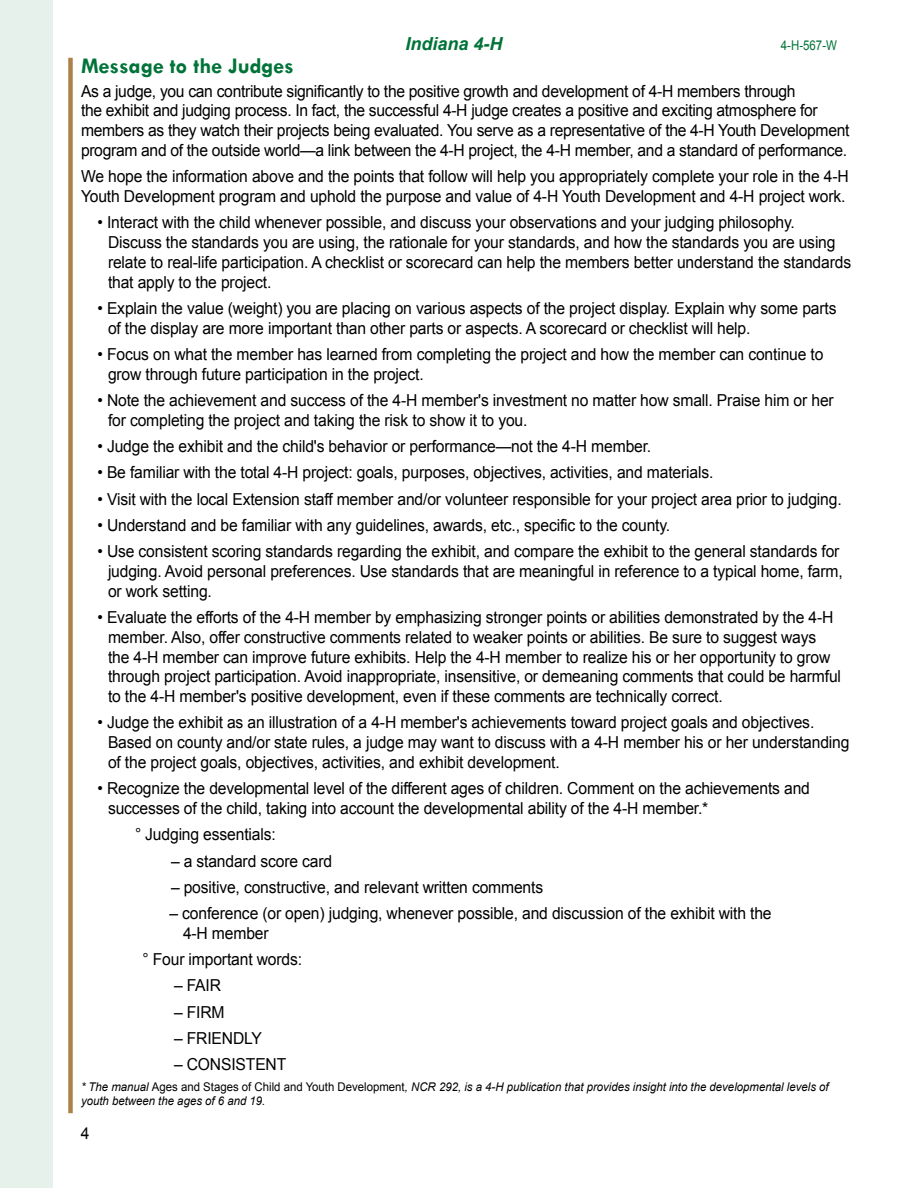
<style>
.page{position:relative;width:918px;height:1188px;background:#fff}
.page>*{position:absolute;margin:0;border:0;box-sizing:border-box;transform-origin:0 0}
.Subhead_2{font:700 22.5px "Tw Cen";color:#007338}
.t1{font:italic 700 18px "Arial";color:#007338}
.Body_text{font:16.5px/19.8px "Arial";letter-spacing:-.01em;color:#000;scale:.95 1}
.t2{font:13.5px "Arial";color:#007338;scale:.85 1}
.Body_text-2{font:italic 12px/14.4px "Arial";color:#000;scale:.95 1}
.s1{font-style:normal}
</style>
<div class="page">
<div style="left:0;top:0;width:52px;height:1188px;background:#e6f1eb"></div>
<div style="left:68px;top:58px;width:5px;height:1055px;background:#ad8249"></div>
<p class="t1" style="left:405px;top:34px;width:99px">Indiana 4-H</p>
<p class="t2" style="left:781px;top:38px;width:68px">4-H-567-W</p>
<p class="Subhead_2" style="left:81px;top:53px;width:214px">Message to the Judges</p>
<p class="Body_text" style="left:81px;top:81px;width:810px">As a judge, you can contribute significantly to the positive growth and development of 4-H members through<br>the exhibit and judging process. In fact, the successful 4-H judge creates a positive and exciting atmosphere for members as they watch their projects being evaluated. You serve as a representative of the 4-H Youth Development program and of the outside world—a link between the 4-H project, the 4-H member, and a standard of performance.</p>
<p class="Body_text" style="left:81px;top:167px;width:810px">We hope the information above and the points that follow will help you appropriately complete your role in the 4-H<br>Youth Development program and uphold the purpose and value of 4-H Youth Development and 4-H project work.</p>
<p class="Body_text" style="left:108px;top:213px;width:784px;text-indent:-10px">• Interact with the child whenever possible, and discuss your observations and your judging philosophy.<br>Discuss the standards you are using, the rationale for your standards, and how the standards you are using relate to real-life participation. A checklist or scorecard can help the members better understand the standards that apply to the project.</p>
<p class="Body_text" style="left:108px;top:298px;width:768px;text-indent:-10px">• Explain the value (weight) you are placing on various aspects of the project display. Explain why some parts of the display are more important than other parts or aspects. A scorecard or checklist will help.</p>
<p class="Body_text" style="left:108px;top:344px;width:755px;text-indent:-10px">• Focus on what the member has learned from completing the project and how the member can continue to grow through future participation in the project.</p>
<p class="Body_text" style="left:108px;top:390px;width:766px;text-indent:-10px">• Note the achievement and success of the 4-H member's investment no matter how small. Praise him or her for completing the project and taking the risk to show it to you.</p>
<p class="Body_text" style="left:98px;top:436px;width:584px">• Judge the exhibit and the child's behavior or performance—not the 4-H member.</p>
<p class="Body_text" style="left:98px;top:463px;width:650px">• Be familiar with the total 4-H project: goals, purposes, objectives, activities, and materials.</p>
<p class="Body_text" style="left:98px;top:489px;width:785px">• Visit with the local Extension staff member and/or volunteer responsible for your project area prior to judging.</p>
<p class="Body_text" style="left:98px;top:515px;width:604px">• Understand and be familiar with any guidelines, awards, etc., specific to the county.</p>
<p class="Body_text" style="left:108px;top:541px;width:775px;text-indent:-10px">• Use consistent scoring standards regarding the exhibit, and compare the exhibit to the general standards for judging. Avoid personal preferences. Use standards that are meaningful in reference to a typical home, farm, or work setting.</p>
<p class="Body_text" style="left:108px;top:607px;width:773px;text-indent:-10px">• Evaluate the efforts of the 4-H member by emphasizing stronger points or abilities demonstrated by the 4-H member. Also, offer constructive comments related to weaker points or abilities. Be sure to suggest ways the 4-H member can improve future exhibits. Help the 4-H member to realize his or her opportunity to grow through project participation. Avoid inappropriate, insensitive, or demeaning comments that could be harmful to the 4-H member's positive development, even if these comments are technically correct.</p>
<p class="Body_text" style="left:108px;top:713px;width:782px;text-indent:-10px">• Judge the exhibit as an illustration of a 4-H member's achievements toward project goals and objectives.<br>Based on county and/or state rules, a judge may want to discuss with a 4-H member his or her understanding of the project goals, objectives, activities, and exhibit development.</p>
<p class="Body_text" style="left:108px;top:779px;width:740px;text-indent:-10px">• Recognize the developmental level of the different ages of children. Comment on the achievements and successes of the child, taking into account the developmental ability of the 4-H member.*</p>
<p class="Body_text" style="left:135px;top:825px;width:150px">° Judging essentials:</p>
<p class="Body_text" style="left:171px;top:851px;width:171px">– a standard score card</p>
<p class="Body_text" style="left:171px;top:877px;width:393px">– positive, constructive, and relevant written comments</p>
<p class="Body_text" style="left:183px;top:903px;width:621px;text-indent:-14px">– conference (or open) judging, whenever possible, and discussion of the exhibit with the<br>4-H member</p>
<p class="Body_text" style="left:142px;top:949px;width:170px">° Four important words:</p>
<p class="Body_text" style="left:174px;top:976px;width:51px">– FAIR</p>
<p class="Body_text" style="left:174px;top:1002px;width:55px">– FIRM</p>
<p class="Body_text" style="left:174px;top:1028px;width:94px">– FRIENDLY</p>
<p class="Body_text" style="left:174px;top:1054px;width:120px">– CONSISTENT</p>
<p class="Body_text-2" style="left:81px;top:1080px;width:789px">* The manual <span class="s1">Ages and Stages of Child and Youth Development</span>, NCR 292, is a 4-H publication that provides insight into the developmental levels of youth between the ages of 6 and 19.</p>
<p class="Body_text" style="left:81px;top:1123px;width:11px">4</p>
</div>
